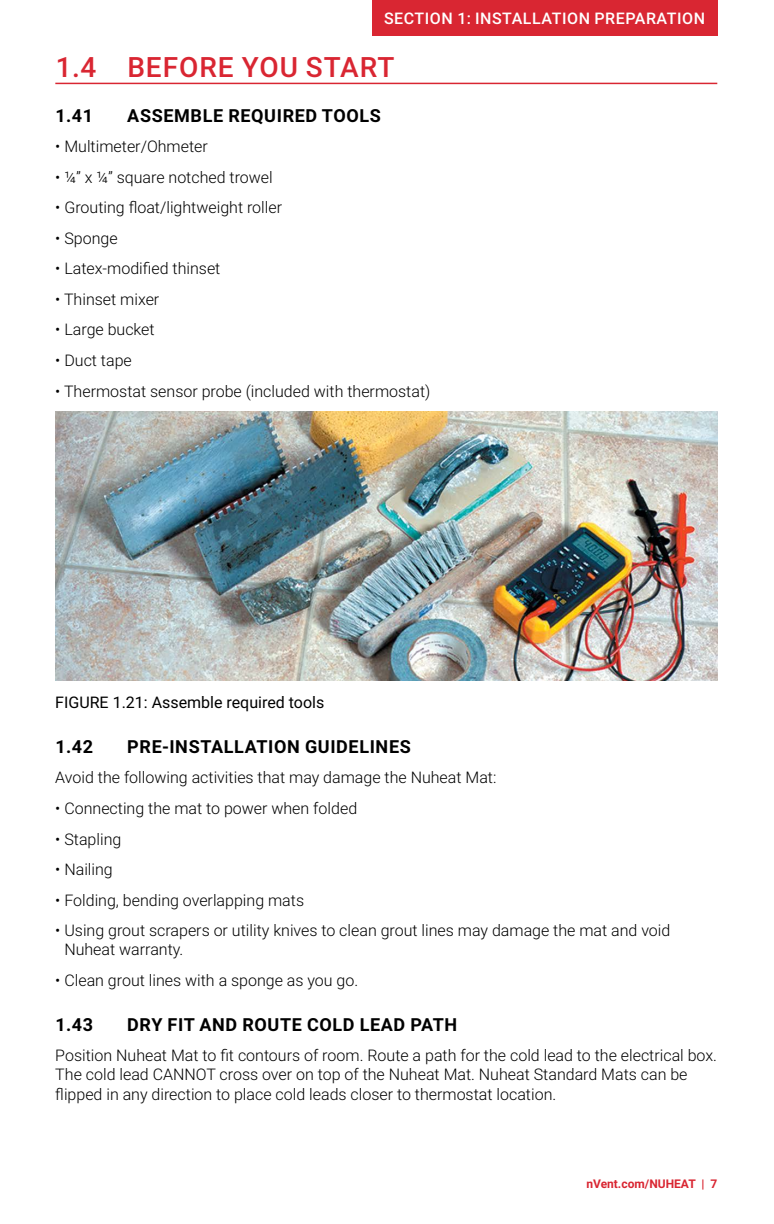
<style>
.page{position:relative;width:774px;height:1224px;background:#fff}
.page>*{position:absolute;margin:0;border:0;box-sizing:border-box;transform-origin:0 0}
.t1{font:500 28px "Roboto";letter-spacing:.035em;color:#d92632}
.t2{font:700 18px "Roboto";letter-spacing:.035em;color:#000}
.t3{font:300 16px/19.2px "Roboto";color:#000}
.t4{font:16px "Roboto";color:#000}
.t5{font:500 16px "Roboto";letter-spacing:.035em;color:#fff}
.t6{font:700 12px "Roboto";color:#d92632}
</style>
<div class="page">
<hr style="left:55px;top:83px;width:662px;height:1px;background:#d92632">
<img style="left:55px;top:411px;width:662px;height:269px">
<div style="left:372px;top:0;width:345px;height:36px;background:#d92632"></div>
<p class="t5" style="left:384px;top:7px;width:323px">SECTION 1: INSTALLATION PREPARATION</p>
<h1 class="t1" style="left:56px;top:47px;width:340px">1.4 BEFORE YOU START</h1>
<p class="t2" style="left:56px;top:103px;width:39px">1.41</p>
<p class="t2" style="left:127px;top:103px;width:255px">ASSEMBLE REQUIRED TOOLS</p>
<p class="t3" style="left:55px;top:136px;width:154px">• Multimeter/Ohmeter</p>
<p class="t3" style="left:55px;top:167px;width:219px">• ¼” x ¼” square notched trowel</p>
<p class="t3" style="left:55px;top:197px;width:228px">• Grouting float/lightweight roller</p>
<p class="t3" style="left:55px;top:228px;width:64px">• Sponge</p>
<p class="t3" style="left:55px;top:259px;width:167px">• Latex-modified thinset</p>
<p class="t3" style="left:55px;top:289px;width:106px">• Thinset mixer</p>
<p class="t3" style="left:55px;top:320px;width:101px">• Large bucket</p>
<p class="t3" style="left:55px;top:350px;width:78px">• Duct tape</p>
<p class="t3" style="left:55px;top:381px;width:377px">• Thermostat sensor probe (included with thermostat)</p>
<p class="t4" style="left:55px;top:691px;width:271px">FIGURE 1.21: Assemble required tools</p>
<p class="t2" style="left:56px;top:734px;width:39px">1.42</p>
<p class="t2" style="left:127px;top:734px;width:285px">PRE-INSTALLATION GUIDELINES</p>
<p class="t3" style="left:55px;top:768px;width:443px">Avoid the following activities that may damage the Nuheat Mat:</p>
<p class="t3" style="left:55px;top:798px;width:303px">• Connecting the mat to power when folded</p>
<p class="t3" style="left:55px;top:829px;width:68px">• Stapling</p>
<p class="t3" style="left:55px;top:859px;width:59px">• Nailing</p>
<p class="t3" style="left:55px;top:890px;width:250px">• Folding, bending overlapping mats</p>
<p class="t3" style="left:64px;top:920px;width:608px;text-indent:-9px">• Using grout scrapers or utility knives to clean grout lines may damage the mat and void<br>Nuheat warranty.</p>
<p class="t3" style="left:55px;top:970px;width:304px">• Clean grout lines with a sponge as you go.</p>
<p class="t2" style="left:56px;top:1012px;width:39px">1.43</p>
<p class="t2" style="left:127px;top:1012px;width:332px">DRY FIT AND ROUTE COLD LEAD PATH</p>
<p class="t3" style="left:55px;top:1045px;width:663px">Position Nuheat Mat to fit contours of room. Route a path for the cold lead to the electrical box.<br>The cold lead CANNOT cross over on top of the Nuheat Mat. Nuheat Standard Mats can be flipped in any direction to place cold leads closer to thermostat location.</p>
<p class="t6" style="left:586px;top:1175px;width:132px">nVent.com/NUHEAT | 7</p>
</div>
